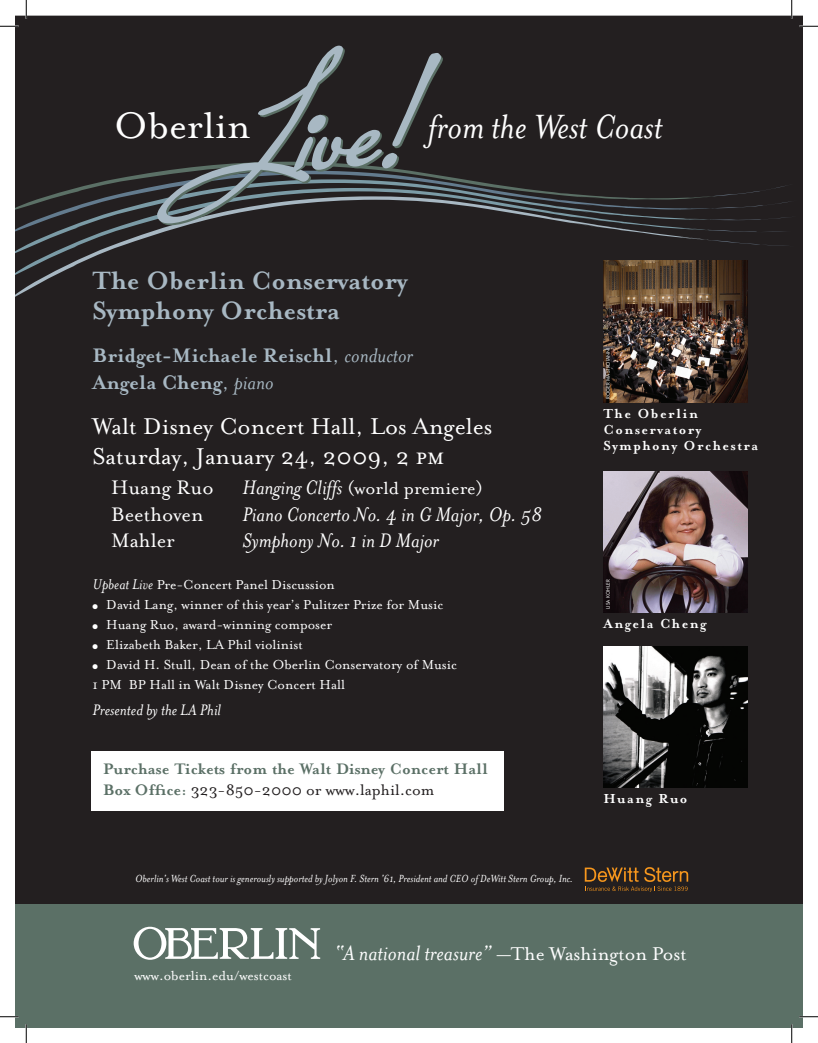
<style>
.page{position:relative;width:818px;height:1043px;background:#fff}
.page>*{position:absolute;margin:0;border:0;box-sizing:border-box;transform-origin:0 0}
.t1{font:42.38px "Mrs Eaves Roman";color:#fff}
.t2{font:italic 38.62px "Mrs Eaves";color:#fff}
.t3{font:700 28.75px/30px "Mrs Eaves";color:#a8b8c3}
.t4{font:26.25px/30px "Mrs Eaves Roman";color:#fff}
.t5{font:italic 23.75px "Mrs Eaves";color:#fff}
.t6{font:italic 22.5px "Mrs Eaves";color:#fff}
.t7{font:700 22.5px/27.5px "Mrs Eaves";color:#a8b8c3}
.t8{font:22.5px "Mrs Eaves Roman";color:#fff}
.t9{font:20px "Mrs Eaves Roman";color:#fff}
.t10{font:700 17.5px "Mrs Eaves";color:#5b7066}
.t11{font:17.5px "Mrs Eaves Roman";color:#231f20}
.t12{font:italic 17.5px "Mrs Eaves";color:#fff}
.t13{font:15px/20px "Mrs Eaves Roman";color:#fff}
.t14{font:700 15px/16.2px "Mrs Eaves";letter-spacing:.1em;color:#fff}
.t15{font:italic 11.88px "Mrs Eaves";color:#fff}
.t16{font:5px "Futura BT";letter-spacing:.01em;color:#fff}
.s1{font-family:"Mrs Eaves Roman";font-weight:400}
.s2{font-weight:400;font-style:italic}
.s3{font-family:"Mrs Eaves Small Caps"}
.s4{font-family:"Mrs Eaves";font-style:italic;font-size:22.5px}
.s5{font-family:"Mrs Eaves";font-style:italic;font-size:16.25px}
.s6{font-family:"Mrs Eaves";font-weight:700;color:#5b7066}
.s7{font-family:"Mrs Eaves Roman";font-style:normal;font-size:21.25px}
</style>
<div class="page">
<div style="left:15px;top:54px;width:787px;height:850px;background:#231f20"></div>
<div style="left:15px;top:904px;width:787px;height:124px;background:#5b7066"></div>
<svg style="left:134px;top:926px;width:32px;height:33px"></svg>
<div style="left:138px;top:928px;width:23px;height:29px;background:#5b7066;border-radius:50%"></div>
<svg style="left:165px;top:928px;width:155px;height:30px"></svg>
<div style="left:15px;top:16px;width:787px;height:38px;background:#231f20"></div>
<svg style="left:711px;top:240px;width:76px;height:6px"></svg>
<svg style="left:15px;top:232px;width:696px;height:65px"></svg>
<svg style="left:15px;top:46px;width:783px;height:186px"></svg>
<svg style="left:584px;top:867px;width:104px;height:25px"></svg>
<img style="left:603px;top:261px;width:144px;height:142px">
<img style="left:603px;top:471px;width:144px;height:142px">
<img style="left:603px;top:646px;width:144px;height:142px">
<div style="left:91px;top:751px;width:413px;height:60px;background:#fff"></div>
<svg style="left:0;top:25px;width:19px;height:2px"></svg>
<svg style="left:799px;top:25px;width:19px;height:2px"></svg>
<svg style="left:0;top:1016px;width:19px;height:1px"></svg>
<svg style="left:799px;top:1015px;width:19px;height:2px"></svg>
<svg style="left:25px;top:0;width:2px;height:19px"></svg>
<svg style="left:25px;top:1024px;width:2px;height:18px"></svg>
<svg style="left:790px;top:0;width:2px;height:19px"></svg>
<svg style="left:791px;top:1024px;width:1px;height:18px"></svg>
<h1 class="t1" style="left:114px;top:103px;width:138px">Oberlin</h1>
<h2 class="t2" style="left:427px;top:106px;width:236px">from the West Coast</h2>
<h3 class="t3" style="left:92px;top:266px;width:316px">The Oberlin Conservatory<br>Symphony Orchestra</h3>
<h3 class="t7" style="left:92px;top:341px;width:322px">Bridget-Michaele Reischl<span class="s1">,</span> <span class="s2">conductor<br></span>Angela Cheng<span class="s1">,</span> <span class="s2">piano</span></h3>
<h3 class="t4" style="left:92px;top:412px;width:401px">Walt Disney Concert Hall, Los Angeles<br>Saturday, January 24, 2009, 2 <span class="s3">pm</span></h3>
<h3 class="t8" style="left:111px;top:475px;width:104px">Huang Ruo</h3>
<h3 class="t9" style="left:242px;top:477px;width:242px"><span class="s4">Hanging Cliffs</span> (world premiere)</h3>
<h3 class="t8" style="left:111px;top:501px;width:94px">Beethoven</h3>
<h3 class="t6" style="left:242px;top:502px;width:301px">Piano Concerto No. 4 in G Major, Op. 58</h3>
<h3 class="t8" style="left:111px;top:528px;width:65px">Mahler</h3>
<h3 class="t6" style="left:242px;top:528px;width:198px">Symphony No. 1 in D Major</h3>
<p class="t13" style="left:92px;top:574px;width:244px"><span class="s5">Upbeat Live</span> Pre-Concert Panel Discussion</p>
<p class="t13" style="left:92px;top:594px;width:352px">● David Lang, winner of this year’s Pulitzer Prize for Music</p>
<p class="t13" style="left:92px;top:614px;width:241px">● Huang Ruo, award-winning composer</p>
<p class="t13" style="left:92px;top:634px;width:212px">● Elizabeth Baker, LA Phil violinist</p>
<p class="t13" style="left:92px;top:654px;width:366px">● David H. Stull, Dean of the Oberlin Conservatory of Music<br>1 PM BP Hall in Walt Disney Concert Hall</p>
<p class="t12" style="left:92px;top:700px;width:130px">Presented by the LA Phil</p>
<p class="t10" style="left:103px;top:758px;width:386px">Purchase Tickets from the Walt Disney Concert Hall</p>
<p class="t11" style="left:103px;top:780px;width:333px"><span class="s6">Box Office:</span> 323-850-2000 or www.laphil.com</p>
<p class="t15" style="left:135px;top:871px;width:439px">Oberlin’s West Coast tour is generously supported by Jolyon F. Stern ’61, President and CEO of DeWitt Stern Group, Inc.</p>
<p class="t16" style="left:605px;top:399px;width:53px;rotate:-90deg">ROGER MASTROIANNI</p>
<p class="t14" style="left:603px;top:405px;width:156px">The Oberlin<br>Conservatory<br>Symphony Orchestra</p>
<p class="t16" style="left:605px;top:609px;width:31px;rotate:-90deg">LISA KOHLER</p>
<p class="t14" style="left:603px;top:615px;width:104px">Angela Cheng</p>
<p class="t14" style="left:603px;top:790px;width:86px">Huang Ruo</p>
<p class="t13" style="left:134px;top:966px;width:159px">www.oberlin.edu/westcoast</p>
<h3 class="t5" style="left:334px;top:939px;width:353px">“A national treasure” <span class="s7">—The Washington Post</span></h3>
</div>
